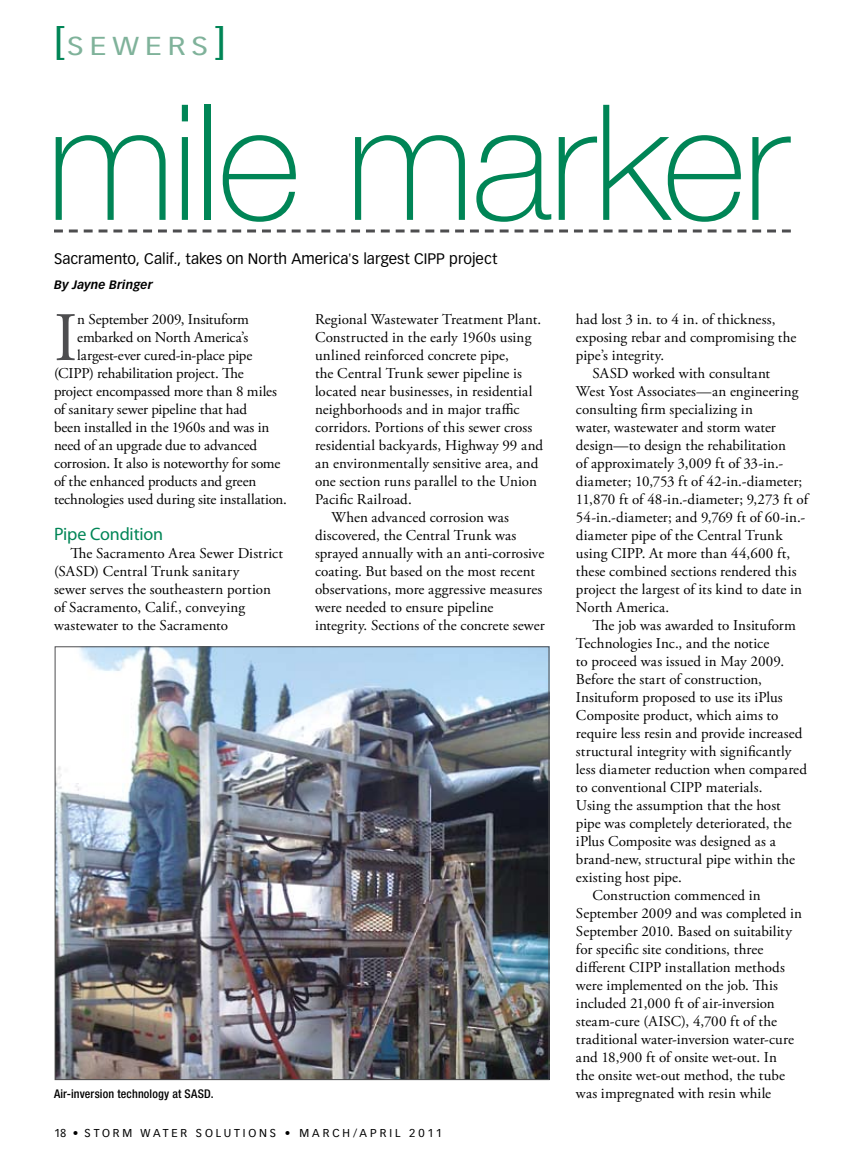
<style>
.page{position:relative;width:864px;height:1161px;background:#fff}
.page>*{position:absolute;margin:0;border:0;box-sizing:border-box;transform-origin:0 0}
.t1{font:100 161.1px "Helvetica Neue LT Std";letter-spacing:-.02em;color:#008556}
.t2{font:69.3px "Adobe Garamond Pro";color:#4d4d4f}
.t3{font:38.25px "Vectora LT Std";color:#008556;scale:1.18 1}
.t4{font:25.5px "Vectora LT Std";color:#7fb29a;scale:1.18 1}
.t5{font:18px "Myriad Pro";letter-spacing:-.01em;color:#008556}
.t6{font:15px/18px "Adobe Garamond Pro";letter-spacing:.005em;color:#000}
.t7{font:15px "Vectora LT Std";letter-spacing:.005em;color:#000}
.t8{font:15px "Adobe Garamond Pro";letter-spacing:-.015em;color:#000}
.t9{font:500 condensed 12px "Helvetica Neue LT Std";letter-spacing:.01em;color:#000}
.t10{font:italic 700 12px "Vectora LT Std";letter-spacing:.01em;color:#000}
.t11{font:11.25px "Vectora LT Std";letter-spacing:.25em;color:#000}
.s1{font-size:38.25px;color:#008556}
.s2{font-family:"Adobe Garamond Pro"}
</style>
<div class="page">
<img style="left:57px;top:648px;width:490px;height:430px">
<svg style="left:54px;top:230px;width:737px;height:2px"></svg>
<h3 class="t4" style="left:54px;top:31px;width:32px"><span class="s1">[</span>sewers</h3>
<h3 class="t3" style="left:214px;top:19px;width:11px">]</h3>
<h1 class="t1" style="left:46px;top:71px;width:743px">mile marker</h1>
<p class="t7" style="left:54px;top:250px;width:445px">Sacramento, Calif., takes on North America<span class="s2">'</span>s largest CIPP project</p>
<p class="t10" style="left:54px;top:277px;width:100px">By Jayne Bringer</p>
<h2 class="t2" style="left:54px;top:296px;width:25px">I</h2>
<p class="t6" style="left:77px;top:311px;width:173px">n September 2009, Insituform</p>
<p class="t6" style="left:77px;top:329px;width:173px">embarked on North America’s</p>
<p class="t6" style="left:77px;top:347px;width:177px">largest-ever cured-in-place pipe</p>
<p class="t6" style="left:54px;top:365px;width:191px">(CIPP) rehabilitation project. The</p>
<p class="t6" style="left:54px;top:383px;width:224px">project encompassed more than 8 miles</p>
<p class="t6" style="left:54px;top:401px;width:195px">of sanitary sewer pipeline that had</p>
<p class="t6" style="left:54px;top:419px;width:217px">been installed in the 1960s and was in</p>
<p class="t6" style="left:54px;top:437px;width:205px">need of an upgrade due to advanced</p>
<p class="t8" style="left:54px;top:454px;width:228px">corrosion. It also is noteworthy for some</p>
<p class="t6" style="left:54px;top:473px;width:204px">of the enhanced products and green</p>
<p class="t6" style="left:54px;top:491px;width:235px">technologies used during site installation.</p>
<p class="t5" style="left:54px;top:523px;width:111px">Pipe Condition</p>
<p class="t6" style="left:54px;top:545px;width:230px;text-indent:16px">The Sacramento Area Sewer District (SASD) Central Trunk sanitary<br>sewer serves the southeastern portion of Sacramento, Calif., conveying wastewater to the Sacramento</p>
<p class="t6" style="left:315px;top:311px;width:228px">Regional Wastewater Treatment Plant.</p>
<p class="t6" style="left:315px;top:329px;width:218px">Constructed in the early 1960s using</p>
<p class="t6" style="left:315px;top:347px;width:195px">unlined reinforced concrete pipe,</p>
<p class="t6" style="left:315px;top:365px;width:209px">the Central Trunk sewer pipeline is</p>
<p class="t6" style="left:315px;top:383px;width:219px">located near businesses, in residential</p>
<p class="t6" style="left:315px;top:401px;width:206px">neighborhoods and in major traffic</p>
<p class="t6" style="left:315px;top:419px;width:219px">corridors. Portions of this sewer cross</p>
<p class="t6" style="left:315px;top:437px;width:230px">residential backyards, Highway 99 and</p>
<p class="t6" style="left:315px;top:455px;width:225px">an environmentally sensitive area, and</p>
<p class="t6" style="left:315px;top:473px;width:223px">one section runs parallel to the Union</p>
<p class="t6" style="left:315px;top:491px;width:98px">Pacific Railroad.</p>
<p class="t6" style="left:332px;top:509px;width:179px">When advanced corrosion was</p>
<p class="t6" style="left:315px;top:527px;width:203px">discovered, the Central Trunk was</p>
<p class="t6" style="left:315px;top:545px;width:231px">sprayed annually with an anti-corrosive</p>
<p class="t6" style="left:315px;top:563px;width:222px">coating. But based on the most recent</p>
<p class="t6" style="left:315px;top:581px;width:229px">observations, more aggressive measures</p>
<p class="t6" style="left:315px;top:599px;width:180px">were needed to ensure pipeline</p>
<p class="t6" style="left:315px;top:617px;width:231px">integrity. Sections of the concrete sewer</p>
<p class="t9" style="left:54px;top:1087px;width:161px">Air-inversion technology at SASD.</p>
<p class="t11" style="left:54px;top:1127px;width:390px">18 • STORM WATER SOLUTIONS • MARCH/APRIL 2011</p>
<p class="t6" style="left:576px;top:311px;width:201px">had lost 3 in. to 4 in. of thickness,</p>
<p class="t6" style="left:576px;top:329px;width:222px">exposing rebar and compromising the</p>
<p class="t6" style="left:576px;top:347px;width:90px">pipe’s integrity.</p>
<p class="t6" style="left:592px;top:365px;width:179px">SASD worked with consultant</p>
<p class="t6" style="left:576px;top:383px;width:224px">West Yost Associates—an engineering</p>
<p class="t6" style="left:576px;top:401px;width:178px">consulting firm specializing in</p>
<p class="t6" style="left:576px;top:419px;width:201px">water, wastewater and storm water</p>
<p class="t6" style="left:576px;top:437px;width:211px">design—to design the rehabilitation</p>
<p class="t6" style="left:576px;top:455px;width:209px">of approximately 3,009 ft of 33-in.-</p>
<p class="t6" style="left:576px;top:473px;width:228px">diameter; 10,753 ft of 42-in.-diameter;</p>
<p class="t6" style="left:576px;top:491px;width:234px">11,870 ft of 48-in.-diameter; 9,273 ft of</p>
<p class="t6" style="left:576px;top:509px;width:231px">54-in.-diameter; and 9,769 ft of 60-in.-</p>
<p class="t6" style="left:576px;top:527px;width:208px">diameter pipe of the Central Trunk</p>
<p class="t6" style="left:576px;top:545px;width:216px">using CIPP. At more than 44,600 ft,</p>
<p class="t6" style="left:576px;top:563px;width:222px">these combined sections rendered this</p>
<p class="t6" style="left:576px;top:581px;width:227px">project the largest of its kind to date in</p>
<p class="t6" style="left:576px;top:599px;width:95px">North America.</p>
<p class="t6" style="left:592px;top:617px;width:205px">The job was awarded to Insituform</p>
<p class="t6" style="left:576px;top:635px;width:195px">Technologies Inc., and the notice</p>
<p class="t6" style="left:576px;top:653px;width:210px">to proceed was issued in May 2009.</p>
<p class="t6" style="left:576px;top:671px;width:187px">Before the start of construction,</p>
<p class="t6" style="left:576px;top:689px;width:208px">Insituform proposed to use its iPlus</p>
<p class="t6" style="left:576px;top:707px;width:204px">Composite product, which aims to</p>
<p class="t6" style="left:576px;top:725px;width:228px">require less resin and provide increased</p>
<p class="t6" style="left:576px;top:743px;width:217px">structural integrity with significantly</p>
<p class="t6" style="left:576px;top:761px;width:232px">less diameter reduction when compared</p>
<p class="t6" style="left:576px;top:779px;width:188px">to conventional CIPP materials.</p>
<p class="t6" style="left:576px;top:797px;width:206px">Using the assumption that the host</p>
<p class="t6" style="left:576px;top:815px;width:217px">pipe was completely deteriorated, the</p>
<p class="t6" style="left:576px;top:833px;width:201px">iPlus Composite was designed as a</p>
<p class="t6" style="left:576px;top:851px;width:221px">brand-new, structural pipe within the</p>
<p class="t6" style="left:576px;top:869px;width:107px">existing host pipe.</p>
<p class="t6" style="left:592px;top:887px;width:170px">Construction commenced in</p>
<p class="t6" style="left:576px;top:905px;width:228px">September 2009 and was completed in</p>
<p class="t6" style="left:576px;top:923px;width:218px">September 2010. Based on suitability</p>
<p class="t6" style="left:576px;top:941px;width:189px">for specific site conditions, three</p>
<p class="t6" style="left:576px;top:959px;width:210px">different CIPP installation methods</p>
<p class="t6" style="left:576px;top:977px;width:203px">were implemented on the job. This</p>
<p class="t6" style="left:576px;top:995px;width:200px">included 21,000 ft of air-inversion</p>
<p class="t6" style="left:576px;top:1013px;width:202px">steam-cure (AISC), 4,700 ft of the</p>
<p class="t6" style="left:576px;top:1031px;width:220px">traditional water-inversion water-cure</p>
<p class="t6" style="left:576px;top:1049px;width:202px">and 18,900 ft of onsite wet-out. In</p>
<p class="t6" style="left:576px;top:1067px;width:210px">the onsite wet-out method, the tube</p>
<p class="t6" style="left:576px;top:1085px;width:197px">was impregnated with resin while</p>
</div>
